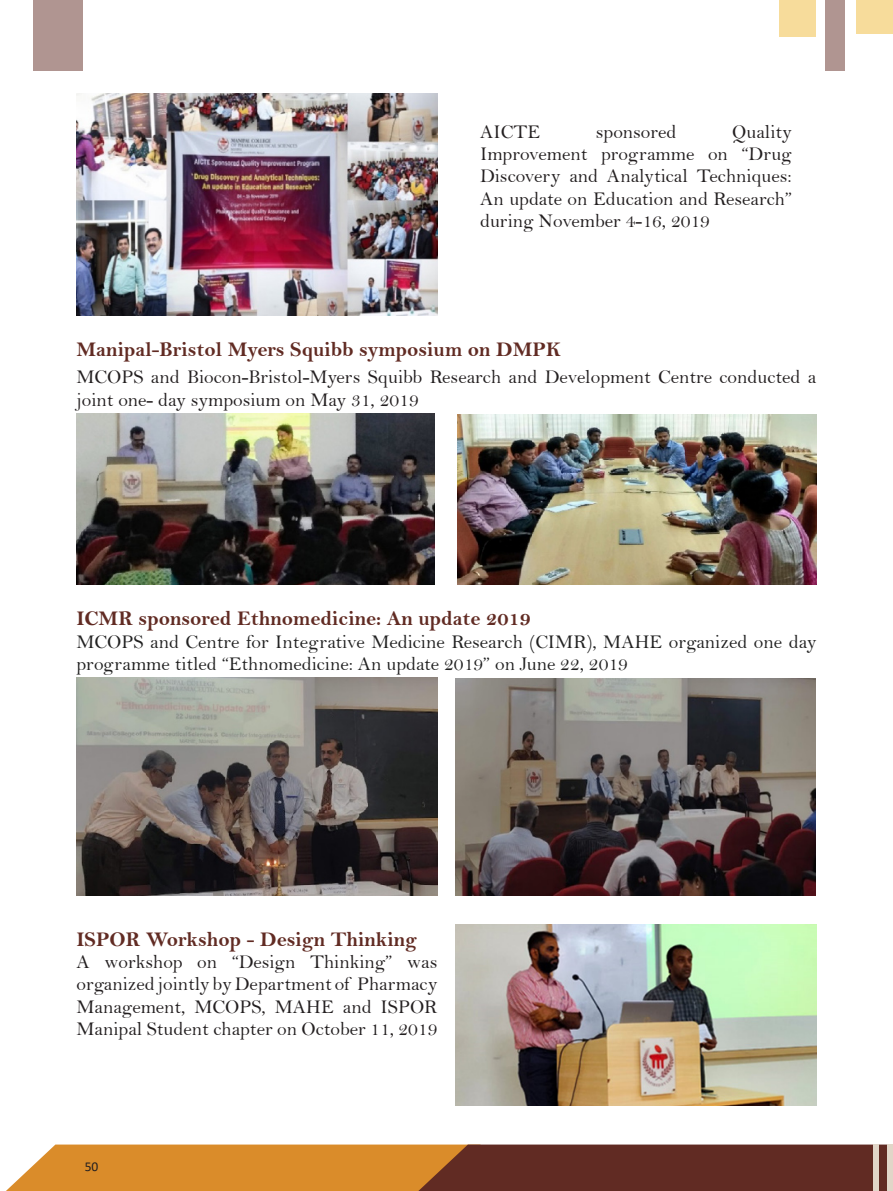
<style>
.page{position:relative;width:893px;height:1191px;background:#fff}
.page>*{position:absolute;margin:0;border:0;box-sizing:border-box;transform-origin:0 0}
.t1{font:21px "Bell MT Bold";color:#612b23}
.t2{font:19.5px/22.4px "Bell";color:#231f20;text-align:justify}
.t3{font:19.5px/22.4px "Bell";color:#212121}
.t4{font:13.5px "Calibri";color:#231f20}
</style>
<div class="page">
<svg style="left:6px;top:1144px;width:881px;height:47px;background:#9f612f"></svg>
<div style="left:873px;top:1144px;width:6px;height:47px;background:#e1d6c8"></div>
<div style="left:887px;top:1144px;width:6px;height:47px;background:#e1d6c8"></div>
<div style="left:856px;top:0;width:37px;height:34px;background:#f7dc9b"></div>
<div style="left:779px;top:0;width:37px;height:37px;background:#f7dc9b"></div>
<div style="left:825px;top:0;width:20px;height:70px;background:#b09591"></div>
<div style="left:33px;top:0;width:50px;height:70px;background:#b09591"></div>
<img style="left:77px;top:94px;width:360px;height:222px">
<img style="left:77px;top:413px;width:358px;height:171px">
<img style="left:458px;top:414px;width:358px;height:170px">
<img style="left:77px;top:677px;width:360px;height:218px">
<img style="left:455px;top:678px;width:361px;height:217px">
<img style="left:456px;top:924px;width:360px;height:182px">
<p class="t2" style="left:480px;top:120px;width:313px;text-indent:252px">Quality Improvement programme on “Drug Discovery and Analytical Techniques:<br>An update on Education and Research” during November 4-16, 2019</p>
<p class="t2" style="left:480px;top:120px;width:62px">AICTE</p>
<p class="t2" style="left:596px;top:120px;width:82px">sponsored</p>
<p class="t1" style="left:77px;top:337px;width:486px">Manipal-Bristol Myers Squibb symposium on DMPK</p>
<p class="t2" style="left:77px;top:366px;width:741px">MCOPS and Biocon-Bristol-Myers Squibb Research and Development Centre conducted a joint one- day symposium on May 31, 2019</p>
<p class="t1" style="left:77px;top:606px;width:456px">ICMR sponsored Ethnomedicine: An update 2019</p>
<p class="t3" style="left:77px;top:630px;width:741px">MCOPS and Centre for Integrative Medicine Research (CIMR), MAHE organized one day programme titled “Ethnomedicine: An update 2019” on June 22, 2019</p>
<p class="t1" style="left:77px;top:926px;width:342px">ISPOR Workshop - Design Thinking</p>
<p class="t2" style="left:77px;top:950px;width:362px">A workshop on “Design Thinking” was organized jointly by Department of Pharmacy Management, MCOPS, MAHE and ISPOR Manipal Student chapter on October 11, 2019</p>
<p class="t4" style="left:85px;top:1157px;width:15px">50</p>
</div>
